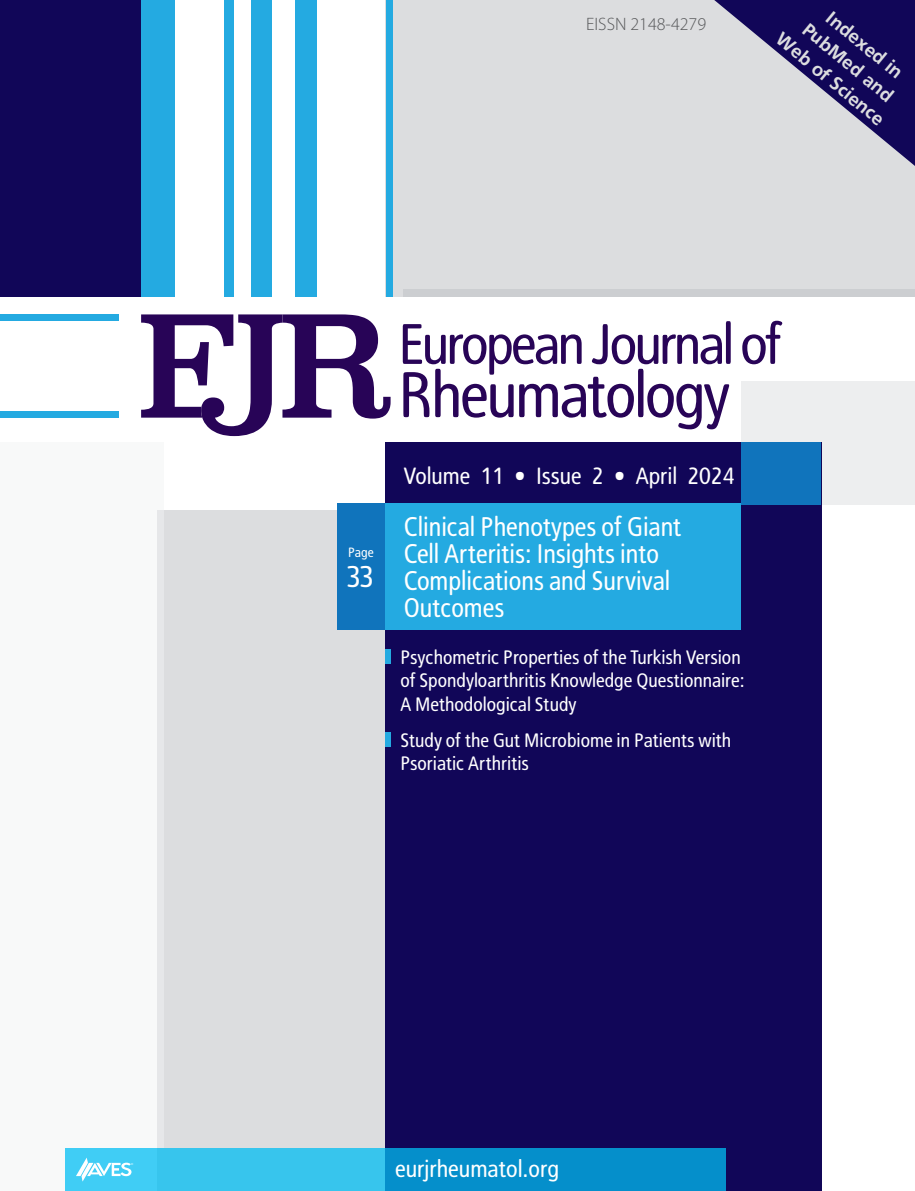
<style>
.page{position:relative;width:915px;height:1191px;background:#fff}
.page>*{position:absolute;margin:0;border:0;box-sizing:border-box;transform-origin:0 0}
.t1{font:64.5px "Rotokas";letter-spacing:-.035em;color:#280457}
.t2{font:57px "Rotokas";letter-spacing:-.045em;color:#280457}
.t3{font:30px "Rotokas";color:#fff}
.t4{font:27px/27px "Rotokas";color:#fff}
.t5{font:24px "Rotokas";color:#fff}
.t6{font:23.55px "Rotokas";color:#fff}
.t7{font:19.5px/23.4px "Rotokas";color:#fff}
.t8{font:19.5px/24px "Gill Sans Boldpcw";color:#dcdddf;text-align:center}
.t9{font:300 18px "Myriad Pro";color:#57585a}
.t10{font:13.5px "Rotokas";color:#fff}
</style>
<div class="page">
<div style="left:385px;top:0;width:529px;height:297px;background:#dcdddf"></div>
<div style="left:403px;top:290px;width:511px;height:7px;background:#ccced1"></div>
<div style="left:385px;top:0;width:7px;height:297px;background:#24aae1"></div>
<div style="left:0;top:0;width:153px;height:297px;background:#110658"></div>
<div style="left:141px;top:0;width:34px;height:297px;background:#24aae1"></div>
<div style="left:223px;top:0;width:10px;height:297px;background:#24aae1"></div>
<div style="left:250px;top:0;width:21px;height:297px;background:#24aae1"></div>
<div style="left:295px;top:0;width:21px;height:297px;background:#24aae1"></div>
<div style="left:0;top:314px;width:119px;height:7px;background:#24aae1"></div>
<div style="left:0;top:411px;width:119px;height:6px;background:#24aae1"></div>
<svg style="left:141px;top:314px;width:249px;height:122px"></svg>
<div style="left:741px;top:381px;width:173px;height:124px;background:#edeeef"></div>
<div style="left:157px;top:510px;width:227px;height:681px;background:#dcdddf"></div>
<div style="left:0;top:442px;width:164px;height:706px;background:#f2f3f4"></div>
<div style="left:0;top:1148px;width:65px;height:43px;background:#f2f3f4"></div>
<div style="left:384px;top:442px;width:437px;height:749px;background:#110658"></div>
<div style="left:741px;top:442px;width:80px;height:63px;background:#1074bc"></div>
<div style="left:383px;top:503px;width:357px;height:126px;background:#24aae1"></div>
<div style="left:337px;top:503px;width:47px;height:126px;background:#1074bc"></div>
<svg style="left:65px;top:1148px;width:660px;height:43px;fill:#058fcb"></svg>
<svg style="left:76px;top:1157px;width:57px;height:24px"></svg>
<div style="left:384px;top:649px;width:6px;height:14px;background:#24aae1"></div>
<div style="left:384px;top:732px;width:6px;height:14px;background:#24aae1"></div>
<svg style="left:714px;top:0;width:200px;height:165px"></svg>
<p class="t9" style="left:586px;top:13px;width:121px">EISSN 2148-4279</p>
<p class="t8" style="left:816px;top:-10px;width:135px;rotate:39deg">Indexed in<br>PubMed and<br>Web of Science</p>
<p class="t10" style="left:348px;top:543px;width:27px">Page</p>
<h3 class="t3" style="left:346px;top:558px;width:29px">33</h3>
<h2 class="t2" style="left:398px;top:309px;width:385px">European Journal of</h2>
<h1 class="t1" style="left:398px;top:355px;width:333px">Rheumatology</h1>
<p class="t6" style="left:403px;top:462px;width:332px">Volume 11 • Issue 2 • April 2024</p>
<h3 class="t4" style="left:403px;top:513px;width:279px">Clinical Phenotypes of Giant<br>Cell Arteritis: Insights into<br>Complications and Survival<br>Outcomes</h3>
<p class="t7" style="left:400px;top:645px;width:346px">Psychometric Properties of the Turkish Version of Spondyloarthritis Knowledge Questionnaire:<br>A Methodological Study</p>
<p class="t7" style="left:400px;top:728px;width:332px">Study of the Gut Microbiome in Patients with<br>Psoriatic Arthritis</p>
<p class="t5" style="left:395px;top:1154px;width:165px">eurjrheumatol.org</p>
</div>
